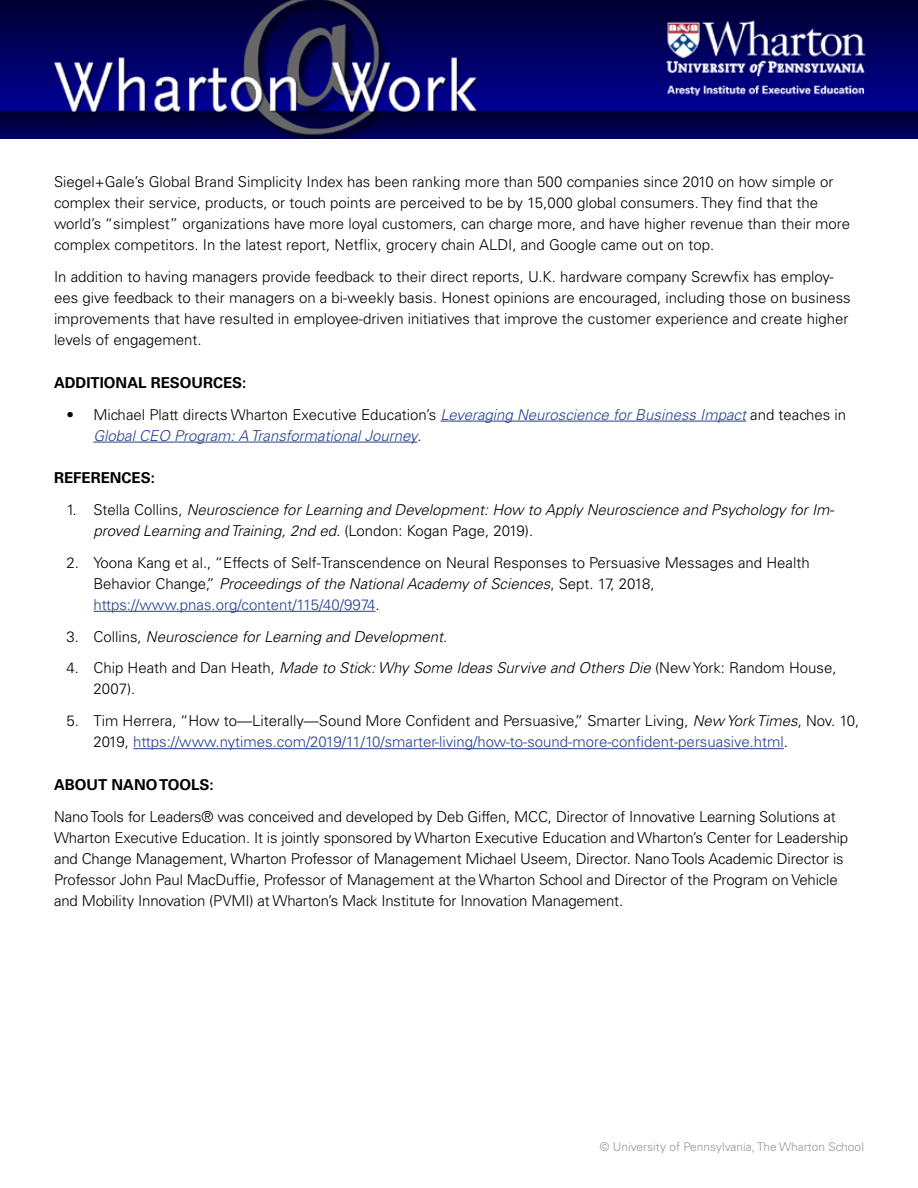
<style>
.page{position:relative;width:918px;height:1188px;background:#fff}
.page>*{position:absolute;margin:0;border:0;box-sizing:border-box;transform-origin:0 0}
.t1{font:300 15px/21px "Univers";color:#000}
.t2{font:italic 300 15px/21px "Univers";color:#000}
.t3{font:300 15px/21px "Univers";color:#25408f}
.t4{font:italic 300 15px/21px "Univers";color:#25408f}
.t5{font:700 15px "Univers";color:#000}
.t6{font:300 12px "Univers";color:#939598}
.s1{font-style:normal;color:#000}
.s2{font-style:normal}
.s3{font-style:italic}
.s4{color:#25408f}
.s5{color:#000}
.s6{font-style:italic;color:#000}
</style>
<div class="page">
<img style="left:0;top:0;width:918px;height:138px">
<hr style="left:441px;top:421px;width:305px;height:1px;background:#25408f">
<hr style="left:93px;top:442px;width:325px;height:1px;background:#25408f">
<hr style="left:93px;top:611px;width:283px;height:1px;background:#25408f">
<hr style="left:133px;top:748px;width:651px;height:1px;background:#25408f">
<p class="t1" style="left:54px;top:172px;width:798px">Siegel+Gale’s Global Brand Simplicity Index has been ranking more than 500 companies since 2010 on how simple or complex their service, products, or touch points are perceived to be by 15,000 global consumers. They find that the world’s “simplest” organizations have more loyal customers, can charge more, and have higher revenue than their more complex competitors. In the latest report, Netflix, grocery chain ALDI, and Google came out on top.</p>
<p class="t1" style="left:54px;top:266px;width:798px">In addition to having managers provide feedback to their direct reports, U.K. hardware company Screwfix has employ&shy;ees give feedback to their managers on a bi-weekly basis. Honest opinions are encouraged, including those on business improvements that have resulted in employee-driven initiatives that improve the customer experience and create higher levels of engagement.</p>
<p class="t5" style="left:54px;top:374px;width:194px">ADDITIONAL RESOURCES:</p>
<p class="t4" style="left:93px;top:404px;width:754px;text-indent:-27px"><span class="s1">• Michael Platt directs Wharton Executive Education’s</span> Leveraging Neuroscience for Business Impact <span class="s1">and teaches in<br></span>Global CEO Program: A Transformational Journey<span class="s1">.</span></p>
<p class="t5" style="left:54px;top:469px;width:102px">REFERENCES:</p>
<p class="t2" style="left:93px;top:499px;width:743px;text-indent:-27px"><span class="s2">1. Stella Collins,</span> Neuroscience for Learning and Development: How to Apply Neuroscience and Psychology for Im&shy;proved Learning and Training, 2nd ed. <span class="s2">(London: Kogan Page, 2019).</span></p>
<p class="t1" style="left:93px;top:552px;width:718px;text-indent:-27px">2. Yoona Kang et al., “Effects of Self-Transcendence on Neural Responses to Persuasive Messages and Health<br>Behavior Change,” <span class="s3">Proceedings of the National Academy of Sciences</span>, Sept. 17, 2018, <span class="s4">https://www.pnas.org/content/115/40/9974</span>.</p>
<p class="t2" style="left:66px;top:626px;width:382px"><span class="s2">3. Collins,</span> Neuroscience for Learning and Development<span class="s2">.</span></p>
<p class="t1" style="left:93px;top:658px;width:745px;text-indent:-27px">4. Chip Heath and Dan Heath, <span class="s3">Made to Stick: Why Some Ideas Survive and Others Die</span> (New York: Random House,<br>2007).</p>
<p class="t3" style="left:93px;top:710px;width:767px;text-indent:-27px"><span class="s5">5. Tim Herrera, “How to—Literally—Sound More Confident and Persuasive,” Smarter Living,</span> <span class="s6">New York Times</span><span class="s5">, Nov. 10,<br>2019,</span> https://www.nytimes.com/2019/11/10/smarter-living/how-to-sound-more-confident-persuasive.html<span class="s5">.</span></p>
<p class="t5" style="left:54px;top:776px;width:161px">ABOUT NANO TOOLS:</p>
<p class="t1" style="left:54px;top:806px;width:796px">Nano Tools for Leaders® was conceived and developed by Deb Giffen, MCC, Director of Innovative Learning Solutions at Wharton Executive Education. It is jointly sponsored by Wharton Executive Education and Wharton’s Center for Leadership and Change Management, Wharton Professor of Management Michael Useem, Director. Nano Tools Academic Director is Professor John Paul MacDuffie, Professor of Management at the Wharton School and Director of the Program on Vehicle and Mobility Innovation (PVMI) at Wharton’s Mack Institute for Innovation Management.</p>
<p class="t6" style="left:600px;top:1140px;width:266px">© University of Pennsylvania, The Wharton School</p>
</div>
